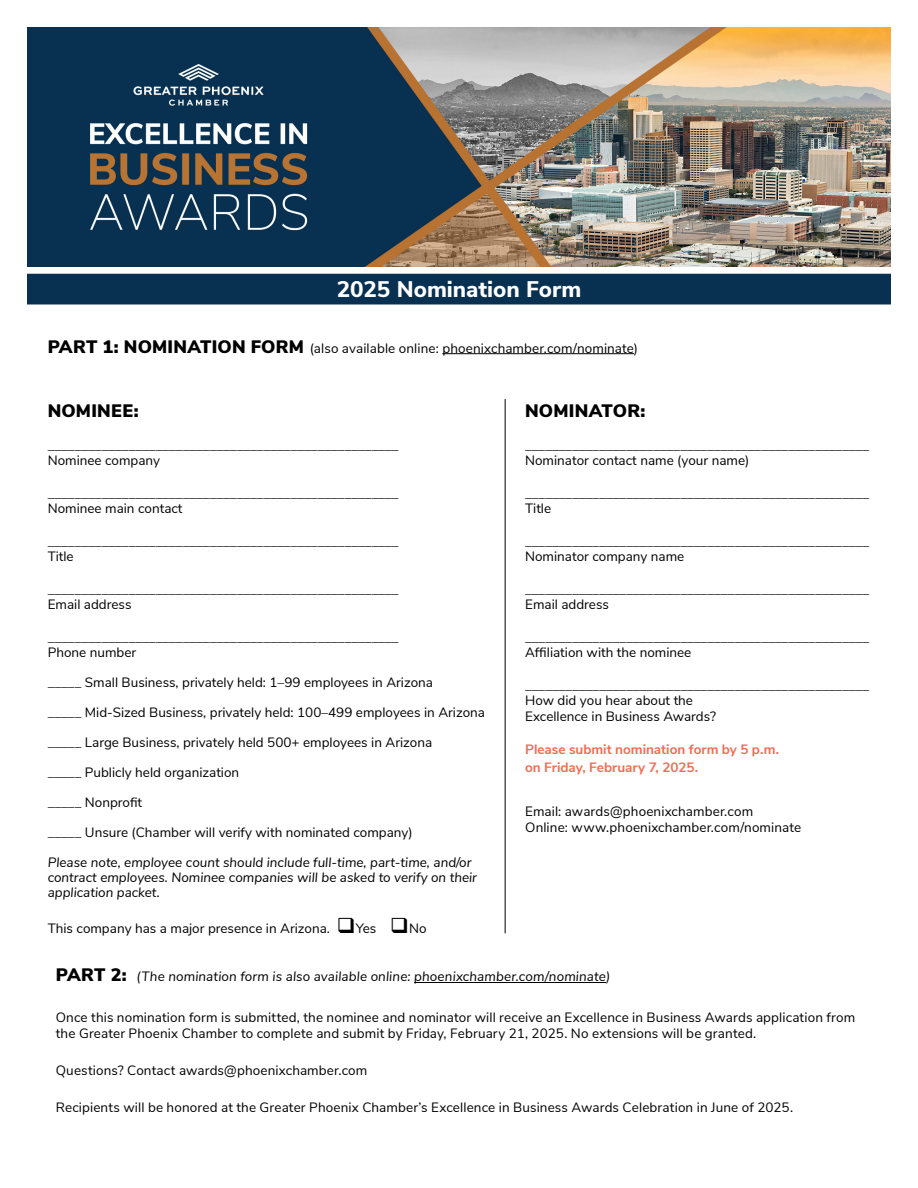
<style>
.page{position:relative;width:918px;height:1188px;background:#fff}
.page>*{position:absolute;margin:0;border:0;box-sizing:border-box;transform-origin:0 0}
.t1{font:800 22.5px "Nunito Sans";color:#fff}
.t2{font:900 18px "Nunito Sans";letter-spacing:.015em;color:#000}
.t3{font:13.5px/15px "Nunito Sans";color:#000}
.t4{font:italic 13.5px/15px "Nunito Sans";color:#000}
.t5{font:700 13.5px/18px "Nunito Sans";color:#f26a53}
.s1{font-weight:900;font-size:18px}
.s2{font-weight:900;font-style:normal;font-size:18px}
</style>
<div class="page">
<hr style="left:442px;top:353px;width:192px;height:1px;background:#000">
<hr style="left:505px;top:399px;width:1px;height:534px;background:#000">
<hr style="left:414px;top:982px;width:192px;height:1px;background:#000">
<img style="left:27px;top:27px;width:864px;height:239px">
<div style="left:27px;top:274px;width:864px;height:30px;background:#083050"></div>
<h1 class="t1" style="left:337px;top:273px;width:246px">2025 Nomination Form</h1>
<p class="t3" style="left:48px;top:340px;width:592px"><span class="s1">PART 1: NOMINATION FORM</span> (also available online: phoenixchamber.com/nominate)</p>
<h2 class="t2" style="left:48px;top:398px;width:93px">NOMINEE:</h2>
<p class="t3" style="left:48px;top:437px;width:352px">____________________________________________________<br>Nominee company</p>
<p class="t3" style="left:48px;top:485px;width:352px">____________________________________________________<br>Nominee main contact</p>
<p class="t3" style="left:48px;top:533px;width:352px">____________________________________________________<br>Title</p>
<p class="t3" style="left:48px;top:581px;width:352px">____________________________________________________<br>Email address</p>
<p class="t3" style="left:48px;top:629px;width:352px">____________________________________________________<br>Phone number</p>
<p class="t3" style="left:48px;top:674px;width:387px">_____ Small Business, privately held: 1–99 employees in Arizona</p>
<p class="t3" style="left:48px;top:704px;width:439px">_____ Mid-Sized Business, privately held: 100–499 employees in Arizona</p>
<p class="t3" style="left:48px;top:734px;width:386px">_____ Large Business, privately held 500+ employees in Arizona</p>
<p class="t3" style="left:48px;top:764px;width:193px">_____ Publicly held organization</p>
<p class="t3" style="left:48px;top:794px;width:96px">_____ Nonprofit</p>
<p class="t3" style="left:48px;top:824px;width:367px">_____ Unsure (Chamber will verify with nominated company)</p>
<p class="t4" style="left:48px;top:854px;width:431px">Please note, employee count should include full-time, part-time, and/or contract employees. Nominee companies will be asked to verify on their application packet.</p>
<p class="t3" style="left:48px;top:920px;width:380px">This company has a major presence in Arizona. ❑Yes ❑No</p>
<p class="t4" style="left:56px;top:969px;width:556px"><span class="s2">PART 2:</span> (The nomination form is also available online: phoenixchamber.com/nominate)</p>
<p class="t3" style="left:56px;top:1009px;width:801px;line-height:16.2px">Once this nomination form is submitted, the nominee and nominator will receive an Excellence in Business Awards application from the Greater Phoenix Chamber to complete and submit by Friday, February 21, 2025. No extensions will be granted.</p>
<p class="t3" style="left:56px;top:1062px;width:313px">Questions? Contact awards@phoenixchamber.com</p>
<p class="t3" style="left:56px;top:1099px;width:739px">Recipients will be honored at the Greater Phoenix Chamber’s Excellence in Business Awards Celebration in June of 2025.</p>
<h2 class="t2" style="left:525px;top:398px;width:122px">NOMINATOR:</h2>
<p class="t3" style="left:525px;top:437px;width:346px">___________________________________________________<br>Nominator contact name (your name)</p>
<p class="t3" style="left:525px;top:485px;width:346px">___________________________________________________<br>Title</p>
<p class="t3" style="left:525px;top:533px;width:346px">___________________________________________________<br>Nominator company name</p>
<p class="t3" style="left:525px;top:581px;width:346px">___________________________________________________<br>Email address</p>
<p class="t3" style="left:525px;top:629px;width:346px">___________________________________________________<br>Affiliation with the nominee</p>
<p class="t3" style="left:525px;top:677px;width:346px;line-height:15.6px">___________________________________________________<br>How did you hear about the<br>Excellence in Business Awards?</p>
<p class="t5" style="left:525px;top:739px;width:255px">Please submit nomination form by 5 p.m. on Friday, February 7, 2025.</p>
<p class="t3" style="left:525px;top:803px;width:278px;line-height:16.2px">Email: awards@phoenixchamber.com<br>Online: www.phoenixchamber.com/nominate</p>
</div>
